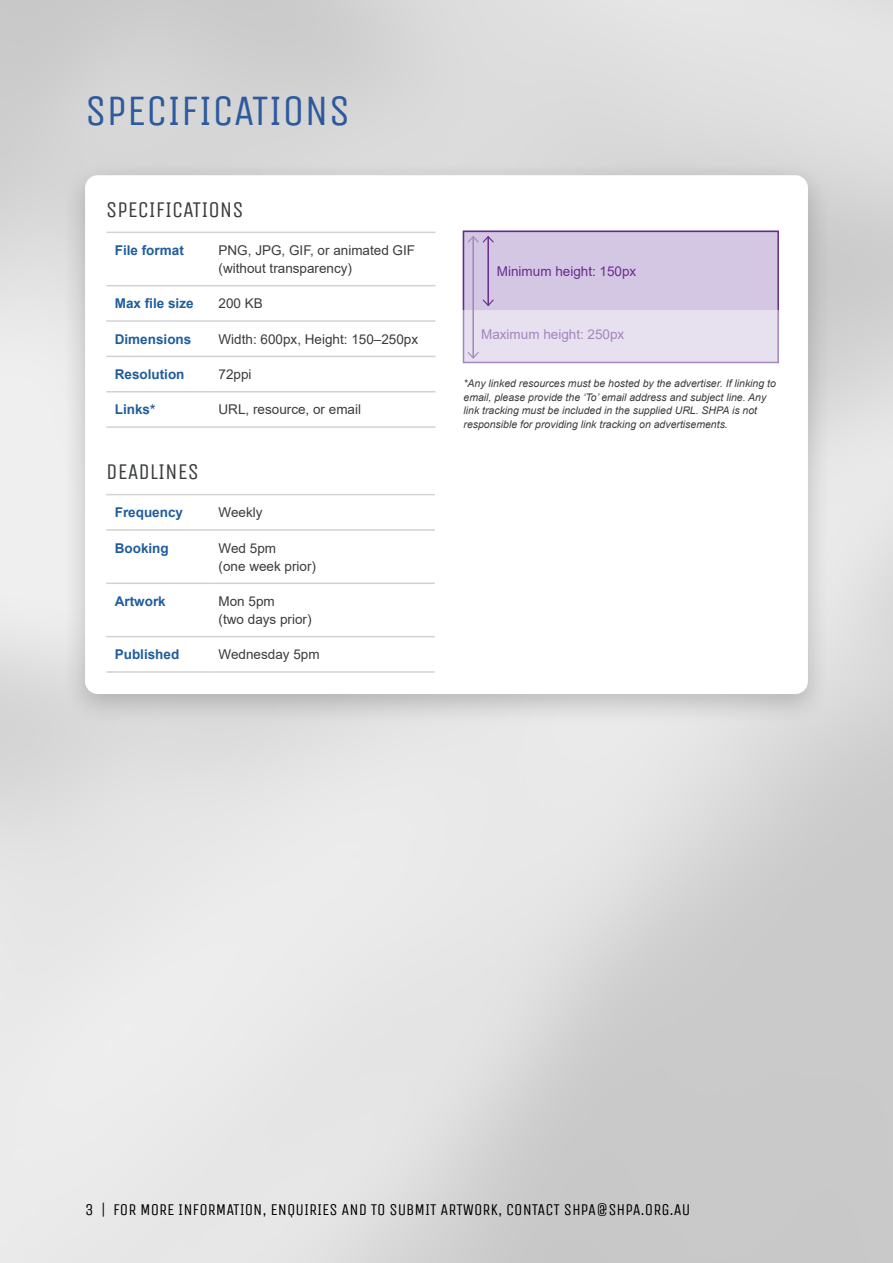
<style>
.page{position:relative;width:893px;height:1263px;background:#fff}
.page>*{position:absolute;margin:0;border:0;box-sizing:border-box;transform-origin:0 0}
.Secondary_heading{font:43.5px "Unica One";color:#2d5a9e}
.t1{font:22.5px "Unica One";color:#393b3d}
.Secondary_heading-2{font:16.5px "Unica One";color:#000}
.t2{font:13.5px/18px "Arial";color:#393b3d}
.t3{font:700 13.5px "Arial";color:#205d9d}
.t4{font:13.5px "Arial";color:#692b90}
.t5{font:13.5px "Arial";color:#a486bd}
.t6{font:italic 10.5px/13.5px "Arial";color:#393b3d}
</style>
<div class="page">
<div style="left:61px;top:160px;width:771px;height:566px;background:#000;opacity:.2"></div>
<div style="left:85px;top:175px;width:723px;height:519px;background:#fff;border-radius:13px"></div>
<hr style="left:106px;top:232px;width:104px;height:1px;background:#d1d2d4">
<hr style="left:210px;top:232px;width:225px;height:1px;background:#d1d2d4">
<hr style="left:106px;top:285px;width:104px;height:1px;background:#d1d2d4">
<hr style="left:210px;top:285px;width:225px;height:1px;background:#d1d2d4">
<hr style="left:106px;top:320px;width:104px;height:2px;background:#d1d2d4">
<hr style="left:210px;top:320px;width:225px;height:2px;background:#d1d2d4">
<hr style="left:106px;top:356px;width:104px;height:1px;background:#d1d2d4">
<hr style="left:210px;top:356px;width:225px;height:1px;background:#d1d2d4">
<hr style="left:106px;top:391px;width:104px;height:1px;background:#d1d2d4">
<hr style="left:210px;top:391px;width:225px;height:1px;background:#d1d2d4">
<hr style="left:106px;top:426px;width:104px;height:2px;background:#d1d2d4">
<hr style="left:210px;top:426px;width:225px;height:2px;background:#d1d2d4">
<hr style="left:106px;top:494px;width:104px;height:1px;background:#d1d2d4">
<hr style="left:210px;top:494px;width:225px;height:1px;background:#d1d2d4">
<hr style="left:106px;top:529px;width:104px;height:2px;background:#d1d2d4">
<hr style="left:210px;top:529px;width:225px;height:2px;background:#d1d2d4">
<hr style="left:106px;top:582px;width:104px;height:2px;background:#d1d2d4">
<hr style="left:210px;top:582px;width:225px;height:2px;background:#d1d2d4">
<hr style="left:106px;top:636px;width:104px;height:1px;background:#d1d2d4">
<hr style="left:210px;top:636px;width:225px;height:1px;background:#d1d2d4">
<hr style="left:106px;top:671px;width:104px;height:2px;background:#d1d2d4">
<hr style="left:210px;top:671px;width:225px;height:2px;background:#d1d2d4">
<div style="left:463px;top:231px;width:316px;height:132px;background:#e7e0ef;border:2px solid #a386bd"></div>
<div style="left:463px;top:231px;width:316px;height:80px;background:#d4c7e3;border:2px solid #672b90"></div>
<hr style="left:472px;top:237px;width:2px;height:121px;background:#a386bd">
<svg style="left:467px;top:351px;width:12px;height:8px"></svg>
<hr style="left:487px;top:237px;width:2px;height:68px;background:#672b90">
<svg style="left:468px;top:236px;width:26px;height:8px"></svg>
<svg style="left:482px;top:298px;width:12px;height:8px"></svg>
<p class="Secondary_heading" style="left:85px;top:85px;width:267px">SPECIFICATIONS</p>
<h4 class="t1" style="left:106px;top:196px;width:139px">SPECIFICATIONS</h4>
<p class="t3" style="left:115px;top:241px;width:71px">File format</p>
<p class="t2" style="left:219px;top:241px;width:198px">PNG, JPG, GIF, or animated GIF (without transparency)</p>
<p class="t3" style="left:115px;top:294px;width:80px">Max file size</p>
<p class="t2" style="left:219px;top:294px;width:46px">200 KB</p>
<p class="t3" style="left:115px;top:329px;width:78px">Dimensions</p>
<p class="t2" style="left:219px;top:330px;width:201px">Width: 600px, Height: 150–250px</p>
<p class="t3" style="left:115px;top:365px;width:71px">Resolution</p>
<p class="t2" style="left:219px;top:365px;width:35px">72ppi</p>
<p class="t3" style="left:115px;top:400px;width:42px">Links*</p>
<p class="t2" style="left:219px;top:400px;width:144px">URL, resource, or email</p>
<h4 class="t1" style="left:106px;top:459px;width:94px">DEADLINES</h4>
<p class="t3" style="left:115px;top:503px;width:70px">Frequency</p>
<p class="t2" style="left:219px;top:503px;width:46px">Weekly</p>
<p class="t3" style="left:115px;top:538px;width:55px">Booking</p>
<p class="t2" style="left:219px;top:539px;width:99px">Wed 5pm<br>(one week prior)</p>
<p class="t3" style="left:115px;top:592px;width:53px">Artwork</p>
<p class="t2" style="left:219px;top:592px;width:95px">Mon 5pm<br>(two days prior)</p>
<p class="t3" style="left:115px;top:645px;width:66px">Published</p>
<p class="t2" style="left:219px;top:645px;width:103px">Wednesday 5pm</p>
<p class="Secondary_heading" style="left:85px;top:525px;width:181px">DEADLINES</p>
<p class="t4" style="left:497px;top:262px;width:141px">Minimum height: 150px</p>
<p class="t5" style="left:481px;top:325px;width:145px">Maximum height: 250px</p>
<p class="t6" style="left:463px;top:377px;width:314px">*Any linked resources must be hosted by the advertiser. If linking to email, please provide the ‘To’ email address and subject line. Any link tracking must be included in the supplied URL. SHPA is not responsible for providing link tracking on advertisements.</p>
<p class="Secondary_heading-2" style="left:85px;top:1200px;width:607px">3 | FOR MORE INFORMATION, ENQUIRIES AND TO SUBMIT ARTWORK, CONTACT SHPA@SHPA.ORG.AU</p>
</div>
